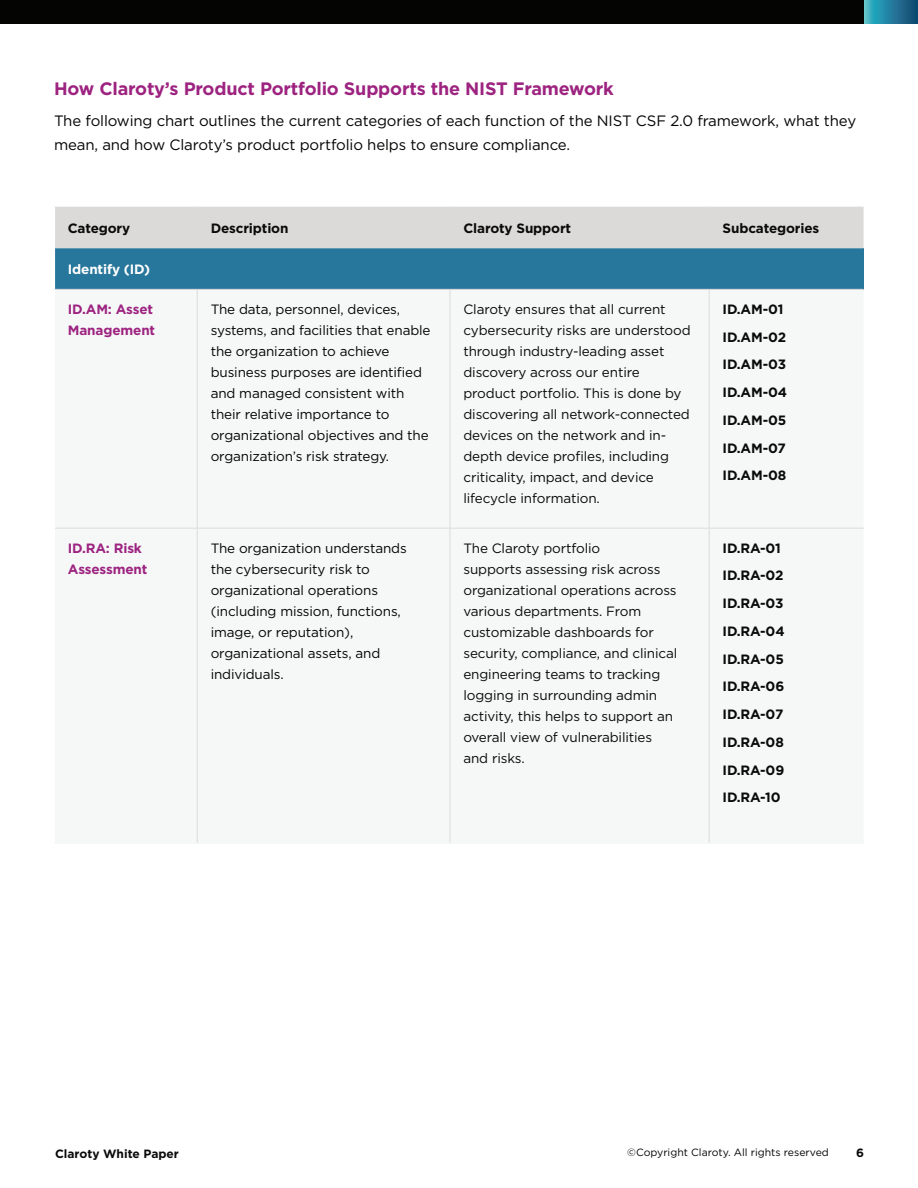
<style>
.page{position:relative;width:918px;height:1188px;background:#fff}
.page>*{position:absolute;margin:0;border:0;box-sizing:border-box;transform-origin:0 0}
.t1{font:700 18px "Gotham";letter-spacing:-.01em;color:#9d2380}
.t2{font:15px/24px "Gotham";letter-spacing:-.01em;color:#040503}
.t3{font:13.5px/21px "Gotham";letter-spacing:-.01em;color:#090a09}
.t4{font:13.5px/21px "Gotham";letter-spacing:-.01em;color:#040503}
.t5{font:700 13.5px/27.8px "Gotham";letter-spacing:-.01em;color:#090a09}
.t6{font:700 13.5px/21px "Gotham";letter-spacing:-.01em;color:#9d2380}
.t7{font:700 13.5px "Gotham";letter-spacing:-.01em;color:#fff}
.t8{font:700 12px "Gotham";color:#090a09}
.t9{font:10.5px "Gotham";color:#040503}
</style>
<div class="page">
<div style="left:0;top:0;width:880px;height:24px;background:#040503"></div>
<svg style="left:864px;top:0;width:54px;height:24px"></svg>
<div style="left:55px;top:207px;width:809px;height:40px;background:#dbdad9"></div>
<div style="left:54px;top:248px;width:810px;height:41px;background:#27769c"></div>
<div style="left:55px;top:290px;width:809px;height:553px;background:#f6f8f8"></div>
<hr style="left:54px;top:206px;width:143px;height:1px;background:#f6f8f8">
<hr style="left:197px;top:206px;width:253px;height:1px;background:#f6f8f8">
<hr style="left:450px;top:206px;width:259px;height:1px;background:#f6f8f8">
<hr style="left:709px;top:206px;width:155px;height:1px;background:#f6f8f8">
<hr style="left:54px;top:248px;width:1px;height:41px;background:#fff">
<hr style="left:54px;top:843px;width:143px;height:1px;background:#f6f8f8">
<hr style="left:197px;top:843px;width:253px;height:1px;background:#f6f8f8">
<hr style="left:450px;top:843px;width:259px;height:1px;background:#f6f8f8">
<hr style="left:709px;top:843px;width:155px;height:1px;background:#f6f8f8">
<hr style="left:197px;top:207px;width:1px;height:40px;background:#dbdad9">
<hr style="left:450px;top:207px;width:1px;height:40px;background:#dbdad9">
<hr style="left:709px;top:207px;width:1px;height:40px;background:#dbdad9">
<hr style="left:55px;top:247px;width:142px;height:1px;background:#dbdad9">
<hr style="left:197px;top:247px;width:253px;height:1px;background:#dbdad9">
<hr style="left:450px;top:247px;width:259px;height:1px;background:#dbdad9">
<hr style="left:709px;top:247px;width:155px;height:1px;background:#dbdad9">
<hr style="left:55px;top:289px;width:142px;height:1px;background:#dbdad9">
<hr style="left:197px;top:289px;width:253px;height:1px;background:#dbdad9">
<hr style="left:197px;top:290px;width:1px;height:238px;background:#dbdad9">
<hr style="left:450px;top:289px;width:259px;height:1px;background:#dbdad9">
<hr style="left:450px;top:290px;width:1px;height:238px;background:#dbdad9">
<hr style="left:709px;top:289px;width:155px;height:1px;background:#dbdad9">
<hr style="left:709px;top:290px;width:1px;height:238px;background:#dbdad9">
<hr style="left:55px;top:528px;width:142px;height:1px;background:#dbdad9">
<hr style="left:197px;top:528px;width:253px;height:1px;background:#dbdad9">
<hr style="left:197px;top:529px;width:1px;height:314px;background:#dbdad9">
<hr style="left:450px;top:528px;width:259px;height:1px;background:#dbdad9">
<hr style="left:450px;top:529px;width:1px;height:314px;background:#dbdad9">
<hr style="left:709px;top:528px;width:155px;height:1px;background:#dbdad9">
<hr style="left:709px;top:529px;width:1px;height:314px;background:#dbdad9">
<h1 class="t1" style="left:54px;top:77px;width:561px">How Claroty’s Product Portfolio Supports the NIST Framework</h1>
<p class="t2" style="left:54px;top:109px;width:804px">The following chart outlines the current categories of each function of the NIST CSF 2.0 framework, what they mean, and how Claroty’s product portfolio helps to ensure compliance.</p>
<p class="t5" style="left:68px;top:214px;width:64px">Category</p>
<p class="t5" style="left:211px;top:214px;width:79px">Description</p>
<p class="t5" style="left:463px;top:214px;width:109px">Claroty Support</p>
<p class="t5" style="left:723px;top:214px;width:98px">Subcategories</p>
<p class="t7" style="left:68px;top:260px;width:84px">Identify (ID)</p>
<p class="t6" style="left:68px;top:298px;width:89px">ID.AM: Asset<br>Management</p>
<p class="t4" style="left:211px;top:298px;width:221px">The data, personnel, devices, systems, and facilities that enable the organization to achieve business purposes are identified and managed consistent with their relative importance to organizational objectives and the organization’s risk strategy.</p>
<p class="t3" style="left:463px;top:298px;width:229px">Claroty ensures that all current cybersecurity risks are understood through industry-leading asset discovery across our entire product portfolio. This is done by discovering all network-connected devices on the network and in&shy;depth device profiles, including criticality, impact, and device lifecycle information.</p>
<p class="t5" style="left:723px;top:295px;width:66px">ID.AM-01<br>ID.AM-02<br>ID.AM-03<br>ID.AM-04<br>ID.AM-05<br>ID.AM-07<br>ID.AM-08</p>
<p class="t6" style="left:68px;top:537px;width:81px">ID.RA: Risk<br>Assessment</p>
<p class="t4" style="left:211px;top:537px;width:198px">The organization understands the cybersecurity risk to organizational operations (including mission, functions, image, or reputation), organizational assets, and individuals.</p>
<p class="t3" style="left:463px;top:537px;width:215px">The Claroty portfolio<br>supports assessing risk across organizational operations across various departments. From customizable dashboards for security, compliance, and clinical engineering teams to tracking logging in surrounding admin activity, this helps to support an overall view of vulnerabilities and risks.</p>
<p class="t5" style="left:723px;top:534px;width:64px">ID.RA-01<br>ID.RA-02<br>ID.RA-03<br>ID.RA-04<br>ID.RA-05<br>ID.RA-06<br>ID.RA-07<br>ID.RA-08<br>ID.RA-09<br>ID.RA-10</p>
<p class="t8" style="left:55px;top:1145px;width:125px">Claroty White Paper</p>
<p class="t9" style="left:627px;top:1146px;width:203px">©Copyright Claroty. All rights reserved</p>
<p class="t8" style="left:856px;top:1144px;width:9px">6</p>
</div>
